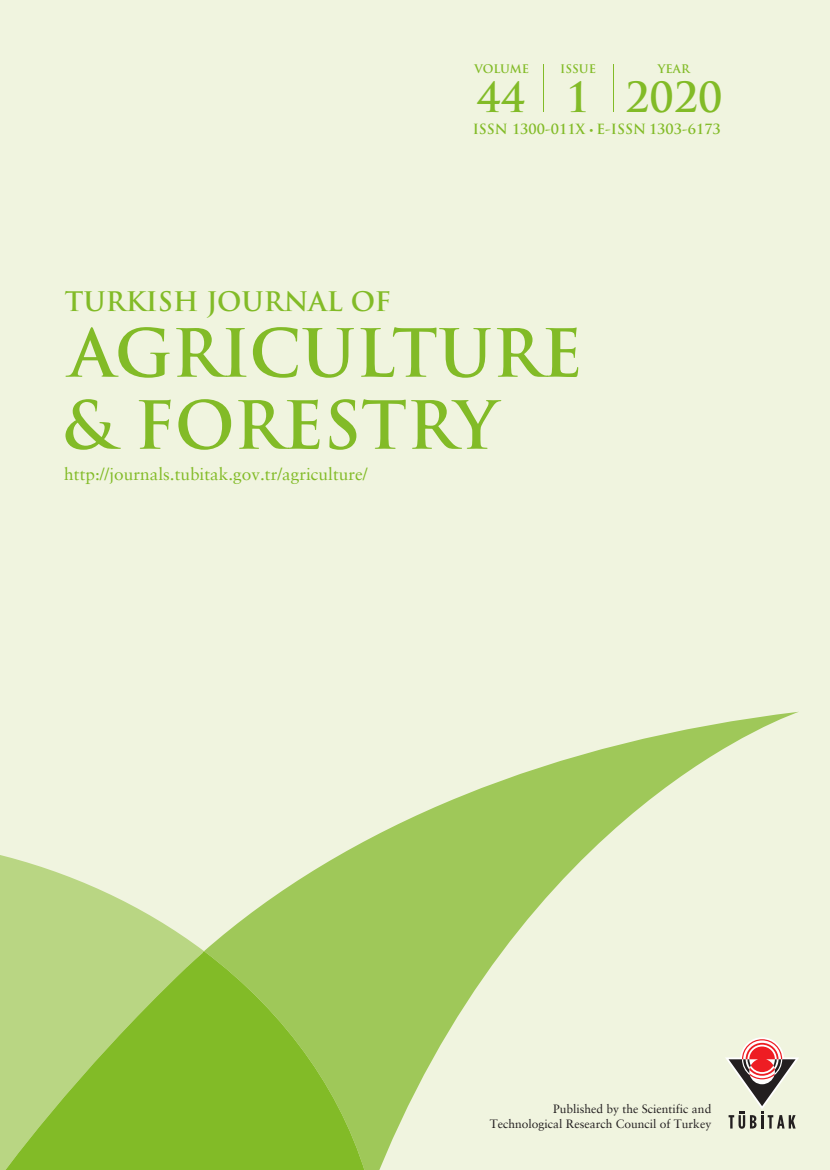
<style>
.page{position:relative;width:830px;height:1170px;background:#fff}
.page>*{position:absolute;margin:0;border:0;box-sizing:border-box;transform-origin:0 0}
.t1{font:700 64.5px "Trajan Pro";color:#82bb27}
.t2{font:700 40.5px "Trajan Pro";color:#82bb27}
.t3{font:700 26.25px "Trajan Pro";color:#82bb27}
.t4{font:17.25px "Sabon Greek";color:#82bb27}
.t5{font:700 13.65px "Trajan Pro";color:#82bb27}
.t6{font:12px "Sabon Greek";color:#231f20}
.t7{font:700 11.55px "Trajan Pro";color:#82bb27}
.s1{font-family:"Myriad Pro";font-weight:400}
</style>
<div class="page">
<div style="left:0;top:0;width:829px;height:1169px;background:#f0f4df"></div>
<svg style="left:204px;top:712px;width:594px;height:457px"></svg>
<svg style="left:0;top:855px;width:204px;height:96px;fill:#b9d683"></svg>
<svg style="left:0;top:951px;width:370px;height:218px;background:#96c449"></svg>
<hr style="left:542px;top:64px;width:1px;height:48px;background:#82bb27">
<hr style="left:613px;top:64px;width:1px;height:48px;background:#82bb27">
<svg style="left:724px;top:1037px;width:74px;height:91px"></svg>
<p class="t7" style="left:474px;top:62px;width:56px">VOLUME</p>
<p class="t2" style="left:476px;top:72px;width:50px">44</p>
<p class="t2" style="left:625px;top:72px;width:99px">2020</p>
<p class="t7" style="left:560px;top:62px;width:37px">ISSUE</p>
<p class="t7" style="left:657px;top:62px;width:33px">YEAR</p>
<p class="t2" style="left:565px;top:72px;width:26px">1</p>
<p class="t3" style="left:65px;top:285px;width:328px">TURKISH JOURNAL OF</p>
<p class="t5" style="left:472px;top:120px;width:249px">ISSN 1300-011X <span class="s1">•</span> E-ISSN 1303-6173</p>
<p class="t1" style="left:70px;top:313px;width:514px">AGRICULTURE</p>
<p class="t1" style="left:62px;top:385px;width:437px">&amp; FORESTRY</p>
<p class="t4" style="left:64px;top:464px;width:304px">http://journals.tubitak.gov.tr/agriculture/</p>
<p class="t6" style="left:553px;top:1102px;width:160px">Published by the Scientific and</p>
<p class="t6" style="left:489px;top:1116px;width:223px">Technological Research Council of Turkey</p>
</div>
